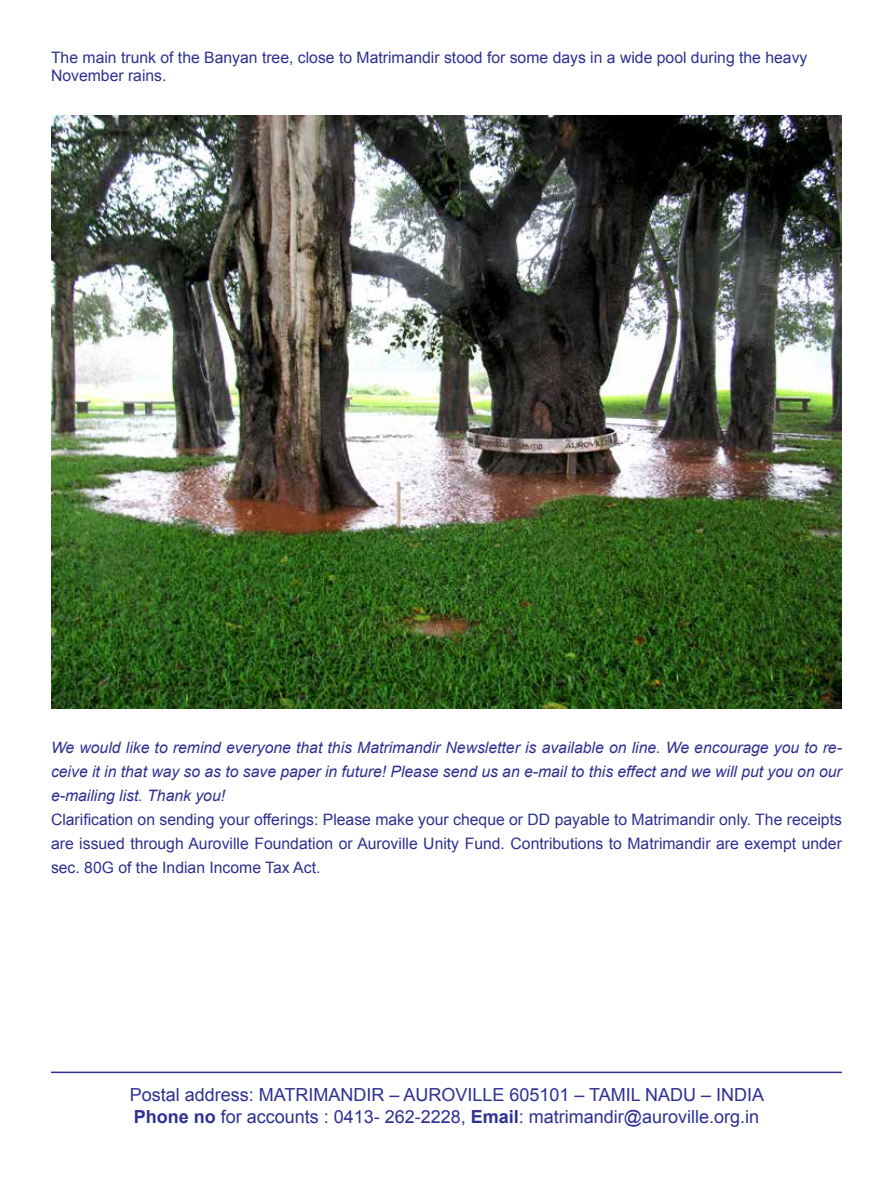
<style>
.page{position:relative;width:893px;height:1191px;background:#fff}
.page>*{position:absolute;margin:0;border:0;box-sizing:border-box;transform-origin:0 0}
.t1{font:18px/21.6px "Arial";color:#2e3092}
.t2{font:15.75px/24px "Arial";color:#2e3092}
.t3{font:italic 15.75px/24px "Arial";color:#2e3092;text-align:justify}
.s1{font-weight:700}
</style>
<div class="page">
<hr style="left:51px;top:1071px;width:791px;height:2px;background:#2e3092">
<img style="left:51px;top:116px;width:791px;height:593px">
<p class="t2" style="left:51px;top:48px;width:758px;line-height:18.9px">The main trunk of the Banyan tree, close to Matrimandir stood for some days in a wide pool during the heavy<br>November rains.</p>
<p class="t3" style="left:51px;top:735px;width:792px">We would like to remind everyone that this Matrimandir Newsletter is available on line. We encourage you to re&shy;ceive it in that way so as to save paper in future! Please send us an e-mail to this effect and we will put you on our e-mailing list. Thank you!</p>
<p class="t2" style="left:51px;top:808px;width:792px;text-align:justify">Clarification on sending your offerings: Please make your cheque or DD payable to Matrimandir only. The receipts are issued through Auroville Foundation or Auroville Unity Fund. Contributions to Matrimandir are exempt under sec. 80G of the Indian Income Tax Act.</p>
<p class="t1" style="left:130px;top:1084px;width:636px">Postal address: MATRIMANDIR – AUROVILLE 605101 – TAMIL NADU – INDIA<br><span class="s1">Phone no</span> for accounts : 0413- 262-2228, <span class="s1">Email</span>: matrimandir@auroville.org.in</p>
</div>
